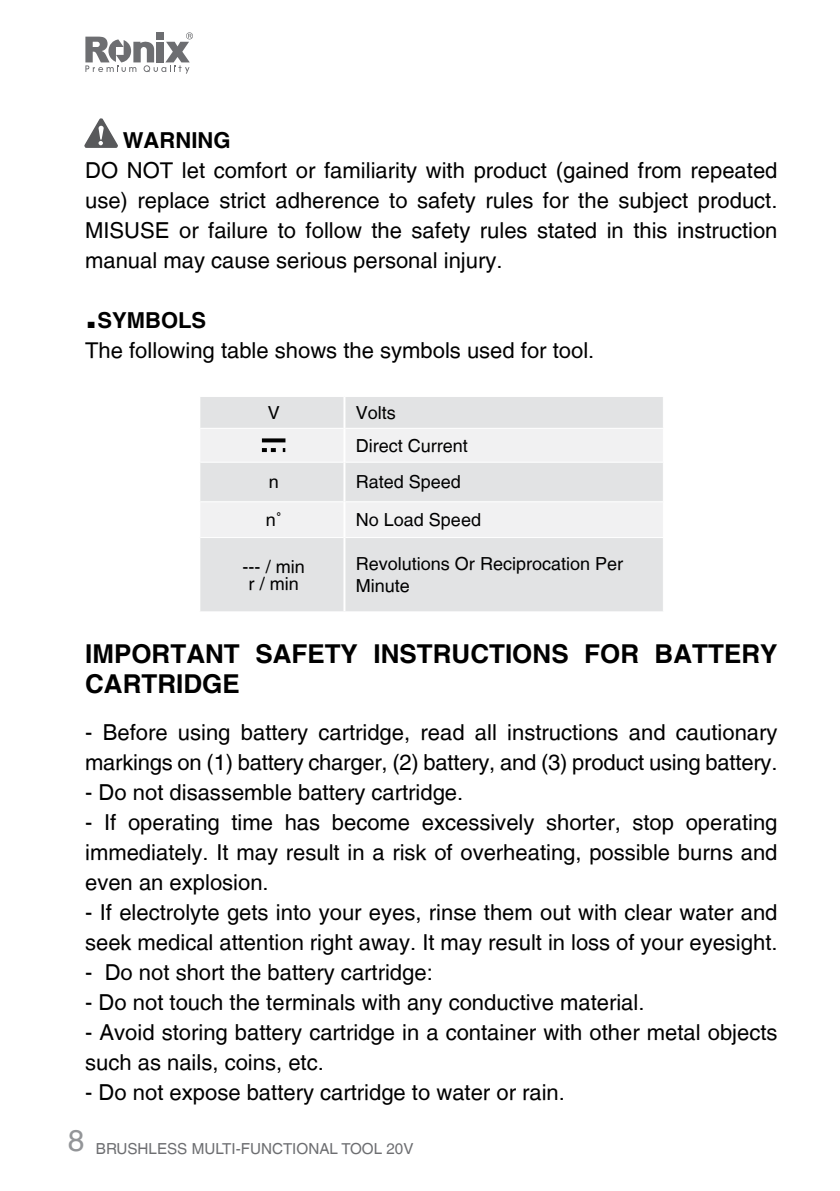
<style>
.page{position:relative;width:840px;height:1191px;background:#fff}
.page>*{position:absolute;margin:0;border:0;box-sizing:border-box;transform-origin:0 0}
.t1{font:700 26px/30px "Helvetica LT";color:#000}
.t2{font:22px/30px "Helvetica LT";color:#000}
.t3{font:700 22px "Helvetica LT";color:#000}
.t4{font:18px/32.8px "Helvetica LT";color:#000}
.t5{font:15.2px "Helvetica LT";color:#6d6e71}
.s1{font-weight:700;font-size:44px}
.s2{font-weight:700}
</style>
<div class="page">
<svg style="left:85px;top:32px;width:108px;height:42px"></svg>
<div style="left:156px;top:32px;width:8px;height:7px;background:#6d6e71"></div>
<svg style="left:84px;top:118px;width:34px;height:30px"></svg>
<div style="left:200px;top:397px;width:462px;height:214px;background:#e2e3e4"></div>
<svg style="left:200px;top:429px;width:462px;height:108px;fill:#f1f1f2"></svg>
<hr style="left:200px;top:428px;width:143px;height:1px;background:#fff">
<hr style="left:200px;top:462px;width:143px;height:1px;background:#fff">
<hr style="left:200px;top:501px;width:143px;height:1px;background:#fff">
<hr style="left:200px;top:537px;width:143px;height:1px;background:#fff">
<hr style="left:345px;top:428px;width:318px;height:1px;background:#fff">
<hr style="left:345px;top:462px;width:318px;height:1px;background:#fff">
<hr style="left:345px;top:501px;width:318px;height:1px;background:#fff">
<hr style="left:345px;top:537px;width:318px;height:1px;background:#fff">
<hr style="left:343px;top:397px;width:2px;height:31px;background:#fff">
<hr style="left:343px;top:428px;width:2px;height:34px;background:#fff">
<hr style="left:343px;top:462px;width:2px;height:40px;background:#fff">
<hr style="left:343px;top:502px;width:2px;height:35px;background:#fff">
<hr style="left:343px;top:537px;width:2px;height:74px;background:#fff">
<svg style="left:262px;top:438px;width:23px;height:4px"></svg>
<svg style="left:282px;top:448px;width:3px;height:4px"></svg>
<svg style="left:262px;top:448px;width:14px;height:4px"></svg>
<p class="t3" style="left:123px;top:127px;width:109px">WARNING</p>
<p class="t2" style="left:85px;top:155px;width:693px;text-align:justify">DO NOT let comfort or familiarity with product (gained from repeated use) replace strict adherence to safety rules for the subject product.<br>MISUSE or failure to follow the safety rules stated in this instruction manual may cause serious personal injury.</p>
<p class="t2" style="left:85px;top:305px;width:510px"><span class="s1">.</span><span class="s2">SYMBOLS<br></span>The following table shows the symbols used for tool.</p>
<p class="t4" style="left:267px;top:396px;width:14px">V</p>
<p class="t4" style="left:355px;top:396px;width:114px">Volts<br>Direct Current</p>
<p class="t4" style="left:268px;top:466px;width:12px">n</p>
<p class="t4" style="left:355px;top:466px;width:107px">Rated Speed</p>
<p class="t4" style="left:265px;top:503px;width:18px">n˚</p>
<p class="t4" style="left:355px;top:503px;width:127px">No Load Speed</p>
<p class="t4" style="left:242px;top:558px;width:63px;line-height:17px;text-align:center">--- / min r / min</p>
<p class="t4" style="left:355px;top:553px;width:269px;line-height:22px">Revolutions Or Reciprocation Per<br>Minute</p>
<p class="t1" style="left:85px;top:638px;width:693px">IMPORTANT SAFETY INSTRUCTIONS FOR BATTERY<br>CARTRIDGE</p>
<p class="t2" style="left:85px;top:717px;width:693px">- Before using battery cartridge, read all instructions and cautionary markings on (1) battery charger, (2) battery, and (3) product using battery.</p>
<p class="t2" style="left:85px;top:777px;width:379px">- Do not disassemble battery cartridge.</p>
<p class="t2" style="left:85px;top:807px;width:693px;text-align:justify">- If operating time has become excessively shorter, stop operating immediately. It may result in a risk of overheating, possible burns and even an explosion.</p>
<p class="t2" style="left:85px;top:897px;width:693px">- If electrolyte gets into your eyes, rinse them out with clear water and seek medical attention right away. It may result in loss of your eyesight.</p>
<p class="t2" style="left:85px;top:957px;width:349px">- Do not short the battery cartridge:</p>
<p class="t2" style="left:85px;top:987px;width:560px">- Do not touch the terminals with any conductive material.</p>
<p class="t2" style="left:85px;top:1017px;width:693px">- Avoid storing battery cartridge in a container with other metal objects such as nails, coins, etc.</p>
<p class="t2" style="left:85px;top:1077px;width:481px">- Do not expose battery cartridge to water or rain.</p>
<p class="t5" style="left:68px;top:1140px;width:347px"><sup>8</sup> BRUSHLESS MULTI-FUNCTIONAL TOOL 20V</p>
</div>
